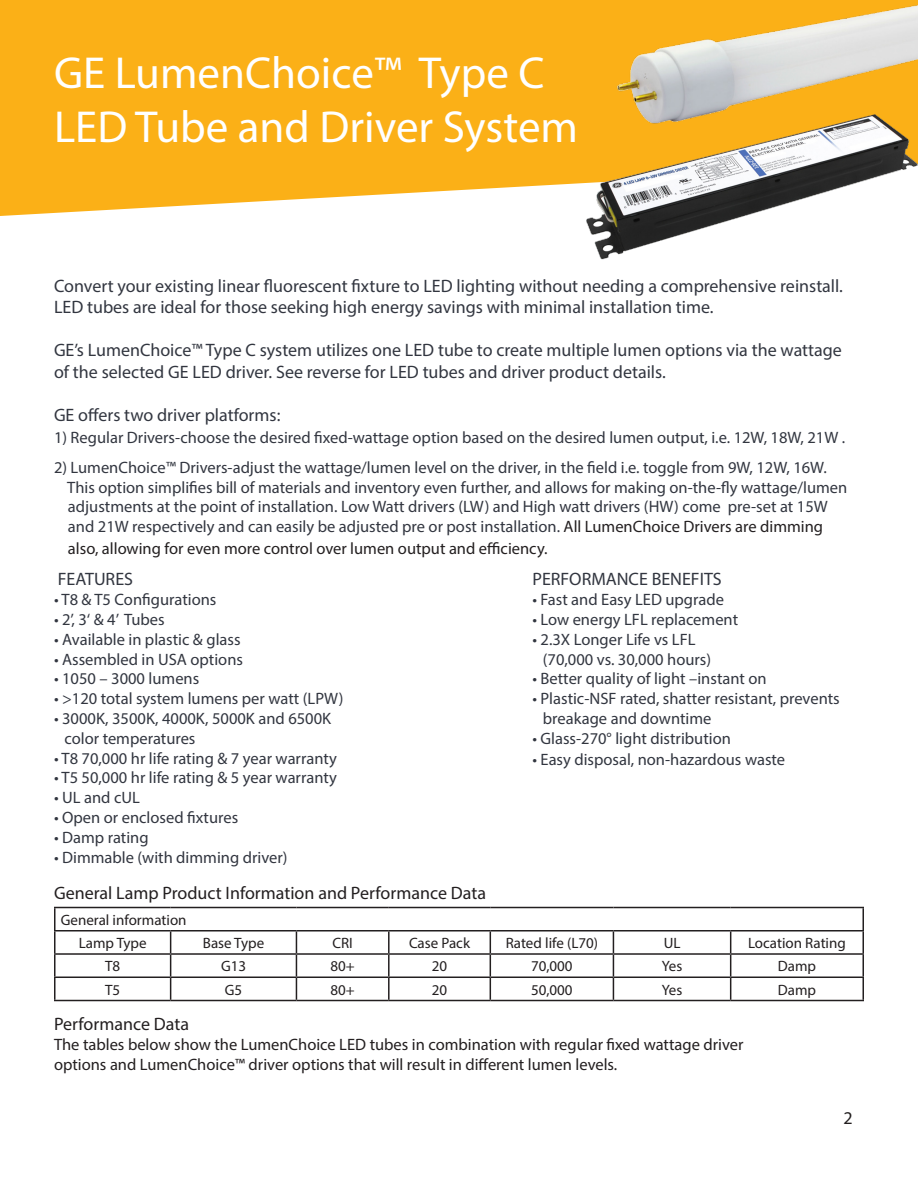
<style>
.page{position:relative;width:918px;height:1188px;background:#fff}
.page>*{position:absolute;margin:0;border:0;box-sizing:border-box;transform-origin:0 0}
.t1{font:45px "Myriad Pro";color:#fff}
.t2{font:18px/21.6px "Myriad Pro";color:#323640}
.t3{font:18px "Myriad Pro";color:#231f20}
.t4{font:16.5px "Myriad Pro";color:#323640}
.t5{font:16.5px "Myriad Pro";color:#231f20}
.t6{font:15px "Myriad Pro";color:#231f20}
.s1{color:#231f20}
</style>
<div class="page">
<svg style="left:0;top:0;width:602px;height:216px;background:#fbb528"></svg>
<img style="left:586px;top:113px;width:332px;height:147px">
<img style="left:602px;top:0;width:316px;height:145px">
<hr style="left:54px;top:907px;width:117px;height:1px;background:#231f20">
<hr style="left:54px;top:908px;width:2px;height:22px;background:#231f20">
<hr style="left:171px;top:907px;width:125px;height:1px;background:#231f20">
<hr style="left:296px;top:907px;width:93px;height:1px;background:#231f20">
<hr style="left:389px;top:907px;width:101px;height:1px;background:#231f20">
<hr style="left:490px;top:907px;width:123px;height:1px;background:#231f20">
<hr style="left:613px;top:907px;width:118px;height:1px;background:#231f20">
<hr style="left:731px;top:907px;width:133px;height:1px;background:#231f20">
<hr style="left:862px;top:908px;width:2px;height:22px;background:#231f20">
<hr style="left:54px;top:930px;width:117px;height:2px;background:#231f20">
<hr style="left:54px;top:932px;width:2px;height:21px;background:#231f20">
<hr style="left:171px;top:930px;width:125px;height:2px;background:#231f20">
<hr style="left:296px;top:930px;width:93px;height:2px;background:#231f20">
<hr style="left:389px;top:930px;width:101px;height:2px;background:#231f20">
<hr style="left:388px;top:932px;width:2px;height:21px;background:#231f20">
<hr style="left:490px;top:930px;width:123px;height:2px;background:#231f20">
<hr style="left:613px;top:930px;width:118px;height:2px;background:#231f20">
<hr style="left:731px;top:930px;width:133px;height:2px;background:#231f20">
<hr style="left:862px;top:932px;width:2px;height:21px;background:#231f20">
<hr style="left:54px;top:953px;width:117px;height:2px;background:#231f20">
<hr style="left:54px;top:955px;width:2px;height:22px;background:#231f20">
<hr style="left:171px;top:953px;width:125px;height:2px;background:#231f20">
<hr style="left:296px;top:953px;width:93px;height:2px;background:#231f20">
<hr style="left:389px;top:953px;width:101px;height:2px;background:#231f20">
<hr style="left:388px;top:955px;width:2px;height:22px;background:#231f20">
<hr style="left:490px;top:953px;width:123px;height:2px;background:#231f20">
<hr style="left:613px;top:953px;width:118px;height:2px;background:#231f20">
<hr style="left:731px;top:953px;width:133px;height:2px;background:#231f20">
<hr style="left:862px;top:955px;width:2px;height:22px;background:#231f20">
<hr style="left:54px;top:977px;width:117px;height:1px;background:#231f20">
<hr style="left:54px;top:978px;width:2px;height:22px;background:#231f20">
<hr style="left:171px;top:977px;width:125px;height:1px;background:#231f20">
<svg style="left:170px;top:932px;width:1px;height:68px"></svg>
<hr style="left:296px;top:977px;width:93px;height:1px;background:#231f20">
<svg style="left:296px;top:932px;width:1px;height:68px"></svg>
<hr style="left:389px;top:977px;width:101px;height:1px;background:#231f20">
<hr style="left:388px;top:978px;width:2px;height:22px;background:#231f20">
<hr style="left:490px;top:977px;width:123px;height:1px;background:#231f20">
<svg style="left:490px;top:932px;width:1px;height:68px"></svg>
<hr style="left:613px;top:977px;width:118px;height:1px;background:#231f20">
<svg style="left:613px;top:932px;width:1px;height:68px"></svg>
<hr style="left:731px;top:977px;width:133px;height:1px;background:#231f20">
<svg style="left:730px;top:932px;width:1px;height:68px"></svg>
<hr style="left:862px;top:978px;width:2px;height:22px;background:#231f20">
<hr style="left:54px;top:1000px;width:117px;height:1px;background:#231f20">
<hr style="left:171px;top:1000px;width:125px;height:1px;background:#231f20">
<hr style="left:296px;top:1000px;width:93px;height:1px;background:#231f20">
<hr style="left:389px;top:1000px;width:101px;height:1px;background:#231f20">
<hr style="left:490px;top:1000px;width:123px;height:1px;background:#231f20">
<hr style="left:613px;top:1000px;width:118px;height:1px;background:#231f20">
<hr style="left:731px;top:1000px;width:133px;height:1px;background:#231f20">
<p class="t1" style="left:54px;top:45px;width:492px">GE LumenChoice™ Type C</p>
<p class="t1" style="left:54px;top:99px;width:526px">LED Tube and Driver System</p>
<p class="t2" style="left:54px;top:274px;width:791px">Convert your existing linear fluorescent fixture to LED lighting without needing a comprehensive reinstall.<br>LED tubes are ideal for those seeking high energy savings with minimal installation time.</p>
<p class="t2" style="left:54px;top:339px;width:789px">GE’s LumenChoice™ Type C system utilizes one LED tube to create multiple lumen options via the wattage of the selected GE LED driver. See reverse for LED tubes and driver product details.</p>
<p class="t2" style="left:54px;top:404px;width:228px">GE offers two driver platforms:</p>
<p class="t4" style="left:54px;top:427px;width:793px">1) Regular Drivers-choose the desired fixed-wattage option based on the desired lumen output, i.e. 12W, 18W, 21W .</p>
<p class="t4" style="left:54px;top:457px;width:774px">2) LumenChoice™ Drivers-adjust the wattage/lumen level on the driver, in the field i.e. toggle from 9W, 12W, 16W.</p>
<p class="t4" style="left:67px;top:477px;width:782px">This option simplifies bill of materials and inventory even further, and allows for making on-the-fly wattage/lumen</p>
<p class="t4" style="left:68px;top:497px;width:761px">adjustments at the point of installation. Low Watt drivers (LW) and High watt drivers (HW) come pre-set at 15W</p>
<p class="t4" style="left:68px;top:516px;width:757px">and 21W respectively and can easily be adjusted pre or post installation. <span class="s1">All LumenChoice Drivers are dimming</span></p>
<p class="t5" style="left:68px;top:538px;width:481px">also, allowing for even more control over lumen output and efficiency.</p>
<p class="t2" style="left:532px;top:568px;width:191px">PERFORMANCE BENEFITS</p>
<p class="t4" style="left:532px;top:589px;width:193px">• Fast and Easy LED upgrade</p>
<p class="t4" style="left:532px;top:609px;width:207px">• Low energy LFL replacement</p>
<p class="t4" style="left:532px;top:629px;width:165px">• 2.3X Longer Life vs LFL</p>
<p class="t4" style="left:543px;top:649px;width:170px">(70,000 vs. 30,000 hours)</p>
<p class="t4" style="left:532px;top:669px;width:236px">• Better quality of light –instant on</p>
<p class="t4" style="left:532px;top:688px;width:309px">• Plastic-NSF rated, shatter resistant, prevents</p>
<p class="t4" style="left:543px;top:708px;width:170px">breakage and downtime</p>
<p class="t4" style="left:532px;top:728px;width:200px">• Glass-270° light distribution</p>
<p class="t4" style="left:532px;top:750px;width:254px">• Easy disposal, non-hazardous waste</p>
<p class="t2" style="left:58px;top:568px;width:77px">FEATURES</p>
<p class="t4" style="left:54px;top:589px;width:164px">• T8 &amp; T5 Configurations</p>
<p class="t4" style="left:54px;top:609px;width:112px">• 2’, 3‘ &amp; 4’ Tubes</p>
<p class="t4" style="left:54px;top:629px;width:188px">• Available in plastic &amp; glass</p>
<p class="t4" style="left:54px;top:649px;width:191px">• Assembled in USA options</p>
<p class="t4" style="left:54px;top:669px;width:147px">• 1050 – 3000 lumens</p>
<p class="t4" style="left:54px;top:688px;width:291px">• &gt;120 total system lumens per watt (LPW)</p>
<p class="t4" style="left:54px;top:708px;width:279px">• 3000K, 3500K, 4000K, 5000K and 6500K</p>
<p class="t4" style="left:64px;top:728px;width:133px">color temperatures</p>
<p class="t4" style="left:54px;top:748px;width:284px">• T8 70,000 hr life rating &amp; 7 year warranty</p>
<p class="t4" style="left:54px;top:768px;width:284px">• T5 50,000 hr life rating &amp; 5 year warranty</p>
<p class="t4" style="left:54px;top:787px;width:87px">• UL and cUL</p>
<p class="t4" style="left:54px;top:807px;width:186px">• Open or enclosed fixtures</p>
<p class="t4" style="left:54px;top:827px;width:96px">• Damp rating</p>
<p class="t4" style="left:54px;top:847px;width:235px">• Dimmable (with dimming driver)</p>
<p class="t3" style="left:54px;top:882px;width:434px">General Lamp Product Information and Performance Data</p>
<p class="t6" style="left:61px;top:910px;width:127px">General information</p>
<p class="t6" style="left:79px;top:934px;width:69px">Lamp Type</p>
<p class="t6" style="left:203px;top:934px;width:63px">Base Type</p>
<p class="t6" style="left:332px;top:934px;width:22px">CRI</p>
<p class="t6" style="left:409px;top:934px;width:63px">Case Pack</p>
<p class="t6" style="left:506px;top:934px;width:94px">Rated life (L70)</p>
<p class="t6" style="left:664px;top:934px;width:18px">UL</p>
<p class="t6" style="left:748px;top:934px;width:99px">Location Rating</p>
<p class="t6" style="left:105px;top:957px;width:17px">T8</p>
<p class="t6" style="left:221px;top:957px;width:27px">G13</p>
<p class="t6" style="left:330px;top:957px;width:26px">80+</p>
<p class="t6" style="left:432px;top:957px;width:17px">20</p>
<p class="t6" style="left:531px;top:957px;width:43px">70,000</p>
<p class="t6" style="left:662px;top:957px;width:22px">Yes</p>
<p class="t6" style="left:778px;top:957px;width:40px">Damp</p>
<p class="t6" style="left:105px;top:980px;width:17px">T5</p>
<p class="t6" style="left:225px;top:980px;width:19px">G5</p>
<p class="t6" style="left:330px;top:980px;width:26px">80+</p>
<p class="t6" style="left:432px;top:980px;width:17px">20</p>
<p class="t6" style="left:531px;top:980px;width:43px">50,000</p>
<p class="t6" style="left:662px;top:980px;width:22px">Yes</p>
<p class="t6" style="left:778px;top:980px;width:40px">Damp</p>
<p class="t3" style="left:54px;top:1013px;width:137px">Performance Data</p>
<p class="t5" style="left:54px;top:1034px;width:691px">The tables below show the LumenChoice LED tubes in combination with regular fixed wattage driver</p>
<p class="t5" style="left:54px;top:1054px;width:565px">options and LumenChoice™ driver options that will result in different lumen levels.</p>
<p class="t3" style="left:843px;top:1107px;width:11px">2</p>
</div>
